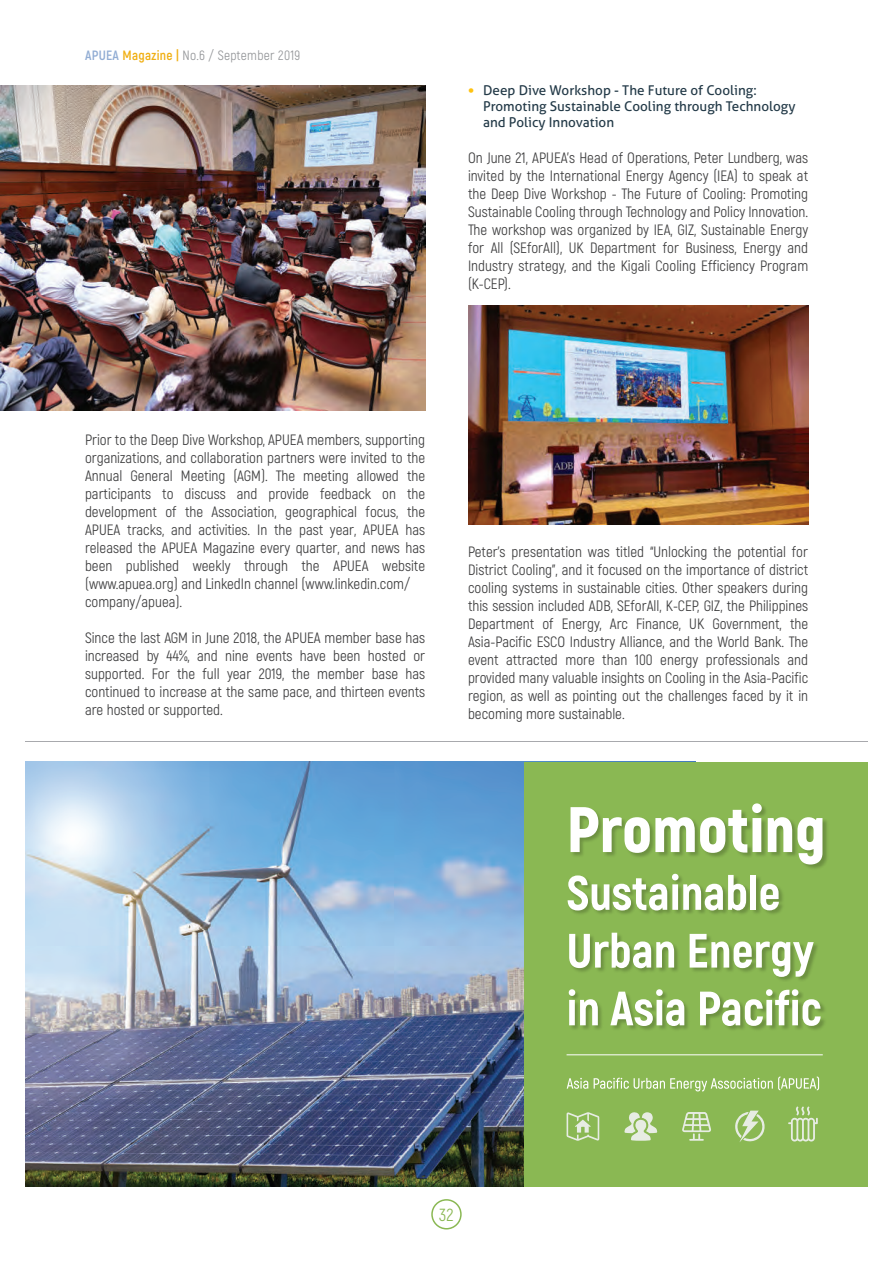
<style>
.page{position:relative;width:893px;height:1263px;background:#fff}
.page>*{position:absolute;margin:0;border:0;box-sizing:border-box;transform-origin:0 0}
.t1{font:17.55px "Akrobat";color:#8ab853}
.t2{font:15px/18px "Akrobat";color:#3e3e3f;text-align:justify}
.t3{font:700 15px "Aller";color:#fec210}
.t4{font:13.5px/16.2px "Aller";color:#233a48}
.t5{font:13.5px "Akrobat";letter-spacing:.02em;color:#939598}
.s1{font-weight:700;color:#92add4}
.s2{font-weight:700;color:#f0af13}
</style>
<div class="page">
<div style="left:431px;top:1199px;width:31px;height:30px;border:2px solid #8ab853;border-radius:50%"></div>
<img style="left:0;top:85px;width:425px;height:325px">
<img style="left:468px;top:306px;width:340px;height:219px">
<img style="left:25px;top:762px;width:499px;height:424px">
<div style="left:524px;top:762px;width:344px;height:424px;background:#8ab853"></div>
<img style="left:567px;top:806px;width:260px;height:224px">
<svg style="left:571px;top:803px;width:191px;height:50px"></svg>
<svg style="left:768px;top:817px;width:54px;height:47px"></svg>
<svg style="left:568px;top:874px;width:178px;height:36px"></svg>
<div style="left:750px;top:875px;width:6px;height:35px;background:#fff"></div>
<svg style="left:760px;top:884px;width:19px;height:26px"></svg>
<svg style="left:569px;top:933px;width:105px;height:35px"></svg>
<svg style="left:690px;top:934px;width:124px;height:43px"></svg>
<svg style="left:569px;top:989px;width:29px;height:36px"></svg>
<svg style="left:610px;top:989px;width:74px;height:37px"></svg>
<svg style="left:700px;top:989px;width:121px;height:37px"></svg>
<svg style="left:567px;top:1078px;width:21px;height:11px"></svg>
<svg style="left:594px;top:1076px;width:225px;height:15px"></svg>
<svg style="left:735px;top:1110px;width:30px;height:32px"></svg>
<svg style="left:567px;top:1112px;width:32px;height:29px"></svg>
<svg style="left:624px;top:1112px;width:33px;height:29px"></svg>
<svg style="left:788px;top:1106px;width:30px;height:35px"></svg>
<svg style="left:682px;top:1112px;width:29px;height:29px"></svg>
<hr style="left:567px;top:1054px;width:256px;height:1px;background:#fff">
<hr style="left:25px;top:741px;width:843px;height:1px;background:#a8a9ad">
<p class="t5" style="left:85px;top:47px;width:217px"><span class="s1">APUEA</span> <span class="s2">Magazine |</span> No.6 / September 2019</p>
<p class="t4" style="left:483px;top:82px;width:314px">Deep Dive Workshop - The Future of Cooling:<br>Promoting Sustainable Cooling through Technology and Policy Innovation</p>
<p class="t2" style="left:468px;top:149px;width:342px">On June 21, APUEA’s Head of Operations, Peter Lundberg, was invited by the International Energy Agency (IEA) to speak at the Deep Dive Workshop - The Future of Cooling: Promoting Sustainable Cooling through Technology and Policy Innovation.<br>The workshop was organized by IEA, GIZ, Sustainable Energy for All (SEforAll), UK Department for Business, Energy and Industry strategy, and the Kigali Cooling Efficiency Program (K-CEP).</p>
<p class="t3" style="left:468px;top:82px;width:8px">•</p>
<p class="t2" style="left:85px;top:431px;width:342px;text-align:left">Prior to the Deep Dive Workshop, APUEA members, supporting organizations, and collaboration partners were invited to the Annual General Meeting (AGM). The meeting allowed the participants to discuss and provide feedback on the development of the Association, geographical focus, the APUEA tracks, and activities. In the past year, APUEA has released the APUEA Magazine every quarter, and news has been published weekly through the APUEA website (www.apuea.org) and LinkedIn channel (www.linkedin.com/ company/apuea).</p>
<p class="t2" style="left:85px;top:629px;width:342px">Since the last AGM in June 2018, the APUEA member base has increased by 44%, and nine events have been hosted or supported. For the full year 2019, the member base has continued to increase at the same pace, and thirteen events are hosted or supported.</p>
<p class="t2" style="left:468px;top:542px;width:342px">Peter’s presentation was titled “Unlocking the potential for District Cooling”, and it focused on the importance of district cooling systems in sustainable cities. Other speakers during this session included ADB, SEforAll, K-CEP, GIZ, the Philippines Department of Energy, Arc Finance, UK Government, the Asia-Pacific ESCO Industry Alliance, and the World Bank. The event attracted more than 100 energy professionals and provided many valuable insights on Cooling in the Asia-Pacific region, as well as pointing out the challenges faced by it in becoming more sustainable.</p>
<p class="t1" style="left:439px;top:1204px;width:16px">32</p>
</div>
